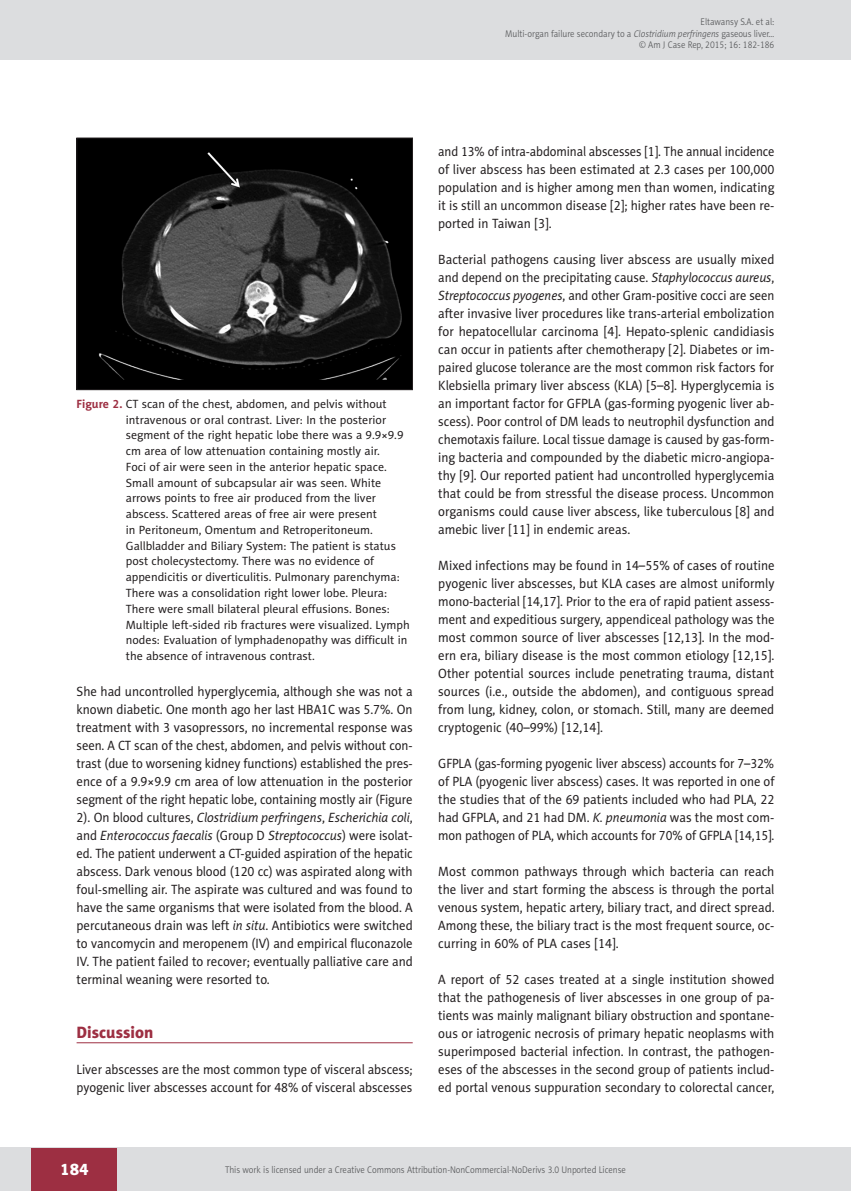
<style>
.page{position:relative;width:851px;height:1191px;background:#fff}
.page>*{position:absolute;margin:0;border:0;box-sizing:border-box;transform-origin:0 0}
.AJCR_Headline_1{font:16.5px "Naomi Sans EFN Heavy";color:#9d2f42}
.t1{font:16.5px "Naomi Sans EFN Heavy";color:#fff}
.AJCR_Body{font:13.5px/18px "Naomi Sans EFN";color:#231f20;text-align:justify;scale:.95 1}
.AJCR_Body-2{font:13.5px/18px "Naomi Sans EFN";color:#231f20;text-align:justify;scale:.93 1}
.AJCR_Body-3{font:13.5px/18px "Naomi Sans EFN";color:#231f20;scale:.94 1}
.AJCR_Rycina_tytul{font:12px/15.8px "Naomi Sans EFN";color:#231f20}
.AJCR_pagina_zywa{font:9.75px/11.2px "Naomi Sans EFN Light";color:#57585a;text-align:right;scale:.9 1}
.AJCR_pagina_sygnatur{font:9.75px "Naomi Sans EFN Light";color:#57585a;scale:.9 1}
.s1{font-style:italic}
.s2{font-weight:700;color:#9d2f42}
</style>
<div class="page">
<hr style="left:77px;top:1042px;width:335px;height:1px;background:#9d2f42">
<img style="left:79px;top:140px;width:331px;height:248px">
<div style="left:77px;top:138px;width:335px;height:252px;border:1px solid #231f20"></div>
<div style="left:0;top:1148px;width:850px;height:43px;background:#dcdddf"></div>
<div style="left:32px;top:1147px;width:85px;height:43px;background:#9d2f42"></div>
<div style="left:0;top:0;width:850px;height:60px;background:#dcdddf"></div>
<hr style="left:850px;top:0;width:1px;height:60px;background:#dcdddf">
<p class="AJCR_pagina_zywa" style="left:505px;top:16px;width:301px">Eltawansy S.A. et al:<br>Multi-organ failure secondary to a <span class="s1">Clostridium perfringens</span> gaseous liver…</p>
<p class="AJCR_pagina_sygnatur" style="left:639px;top:39px;width:152px">© Am J Case Rep, 2015; 16: 182-186</p>
<p class="AJCR_Rycina_tytul" style="left:126px;top:396px;width:285px;text-indent:-49px"><span class="s2">Figure 2.</span> CT scan of the chest, abdomen, and pelvis without intravenous or oral contrast. Liver: In the posterior segment of the right hepatic lobe there was a 9.9×9.9 cm area of low attenuation containing mostly air.<br>Foci of air were seen in the anterior hepatic space.<br>Small amount of subcapsular air was seen. White arrows points to free air produced from the liver abscess. Scattered areas of free air were present<br>in Peritoneum, Omentum and Retroperitoneum.<br>Gallbladder and Biliary System: The patient is status post cholecystectomy. There was no evidence of appendicitis or diverticulitis. Pulmonary parenchyma:<br>There was a consolidation right lower lobe. Pleura:<br>There were small bilateral pleural effusions. Bones:<br>Multiple left-sided rib fractures were visualized. Lymph nodes: Evaluation of lymphadenopathy was difficult in the absence of intravenous contrast.</p>
<p class="AJCR_Body" style="left:77px;top:682px;width:355px">She had uncontrolled hyperglycemia, although she was not a known diabetic. One month ago her last HBA1C was 5.7%. On treatment with 3 vasopressors, no incremental response was seen. A CT scan of the chest, abdomen, and pelvis without con&shy;trast (due to worsening kidney functions) established the pres&shy;ence of a 9.9×9.9 cm area of low attenuation in the posterior segment of the right hepatic lobe, containing mostly air (Figure 2). On blood cultures, <span class="s1">Clostridium perfringens</span>, <span class="s1">Escherichia coli</span>, and <span class="s1">Enterococcus faecalis</span> (Group D <span class="s1">Streptococcus</span>) were isolat&shy;ed. The patient underwent a CT-guided aspiration of the hepatic abscess. Dark venous blood (120 cc) was aspirated along with foul-smelling air. The aspirate was cultured and was found to have the same organisms that were isolated from the blood. A percutaneous drain was left <span class="s1">in situ</span>. Antibiotics were switched to vancomycin and meropenem (IV) and empirical fluconazole IV. The patient failed to recover; eventually palliative care and terminal weaning were resorted to.</p>
<p class="AJCR_Headline_1" style="left:77px;top:1022px;width:78px">Discussion</p>
<p class="AJCR_Body-3" style="left:77px;top:1060px;width:359px">Liver abscesses are the most common type of visceral abscess; pyogenic liver abscesses account for 48% of visceral abscesses</p>
<p class="AJCR_Body-2" style="left:438px;top:142px;width:363px">and 13% of intra-abdominal abscesses [1]. The annual incidence of liver abscess has been estimated at 2.3 cases per 100,000 population and is higher among men than women, indicating it is still an uncommon disease [2]; higher rates have been re&shy;ported in Taiwan [3].</p>
<p class="AJCR_Body" style="left:438px;top:250px;width:355px">Bacterial pathogens causing liver abscess are usually mixed and depend on the precipitating cause. <span class="s1">Staphylococcus aureus</span>, <span class="s1">Streptococcus pyogenes</span>, and other Gram-positive cocci are seen after invasive liver procedures like trans-arterial embolization for hepatocellular carcinoma [4]. Hepato-splenic candidiasis can occur in patients after chemotherapy [2]. Diabetes or im&shy;paired glucose tolerance are the most common risk factors for Klebsiella primary liver abscess (KLA) [5–8]. Hyperglycemia is an important factor for GFPLA (gas-forming pyogenic liver ab&shy;scess). Poor control of DM leads to neutrophil dysfunction and chemotaxis failure. Local tissue damage is caused by gas-form&shy;ing bacteria and compounded by the diabetic micro-angiopa&shy;thy [9]. Our reported patient had uncontrolled hyperglycemia that could be from stressful the disease process. Uncommon organisms could cause liver abscess, like tuberculous [8] and amebic liver [11] in endemic areas.</p>
<p class="AJCR_Body" style="left:438px;top:556px;width:355px">Mixed infections may be found in 14–55% of cases of routine pyogenic liver abscesses, but KLA cases are almost uniformly mono-bacterial [14,17]. Prior to the era of rapid patient assess&shy;ment and expeditious surgery, appendiceal pathology was the most common source of liver abscesses [12,13]. In the mod&shy;ern era, biliary disease is the most common etiology [12,15].<br>Other potential sources include penetrating trauma, distant sources (i.e., outside the abdomen), and contiguous spread from lung, kidney, colon, or stomach. Still, many are deemed cryptogenic (40–99%) [12,14].</p>
<p class="AJCR_Body-2" style="left:438px;top:754px;width:363px">GFPLA (gas-forming pyogenic liver abscess) accounts for 7–32% of PLA (pyogenic liver abscess) cases. It was reported in one of the studies that of the 69 patients included who had PLA, 22 had GFPLA, and 21 had DM. <span class="s1">K. pneumonia</span> was the most com&shy;mon pathogen of PLA, which accounts for 70% of GFPLA [14,15].</p>
<p class="AJCR_Body" style="left:438px;top:862px;width:355px">Most common pathways through which bacteria can reach the liver and start forming the abscess is through the portal venous system, hepatic artery, biliary tract, and direct spread.<br>Among these, the biliary tract is the most frequent source, oc&shy;curring in 60% of PLA cases [14].</p>
<p class="AJCR_Body" style="left:438px;top:970px;width:355px">A report of 52 cases treated at a single institution showed that the pathogenesis of liver abscesses in one group of pa&shy;tients was mainly malignant biliary obstruction and spontane&shy;ous or iatrogenic necrosis of primary hepatic neoplasms with superimposed bacterial infection. In contrast, the pathogen&shy;eses of the abscesses in the second group of patients includ&shy;ed portal venous suppuration secondary to colorectal cancer,</p>
<p class="t1" style="left:60px;top:1159px;width:30px">184</p>
<p class="AJCR_pagina_zywa" style="left:225px;top:1164px;width:447px">This work is licensed under a Creative Commons Attribution-NonCommercial-NoDerivs 3.0 Unported License</p>
</div>
